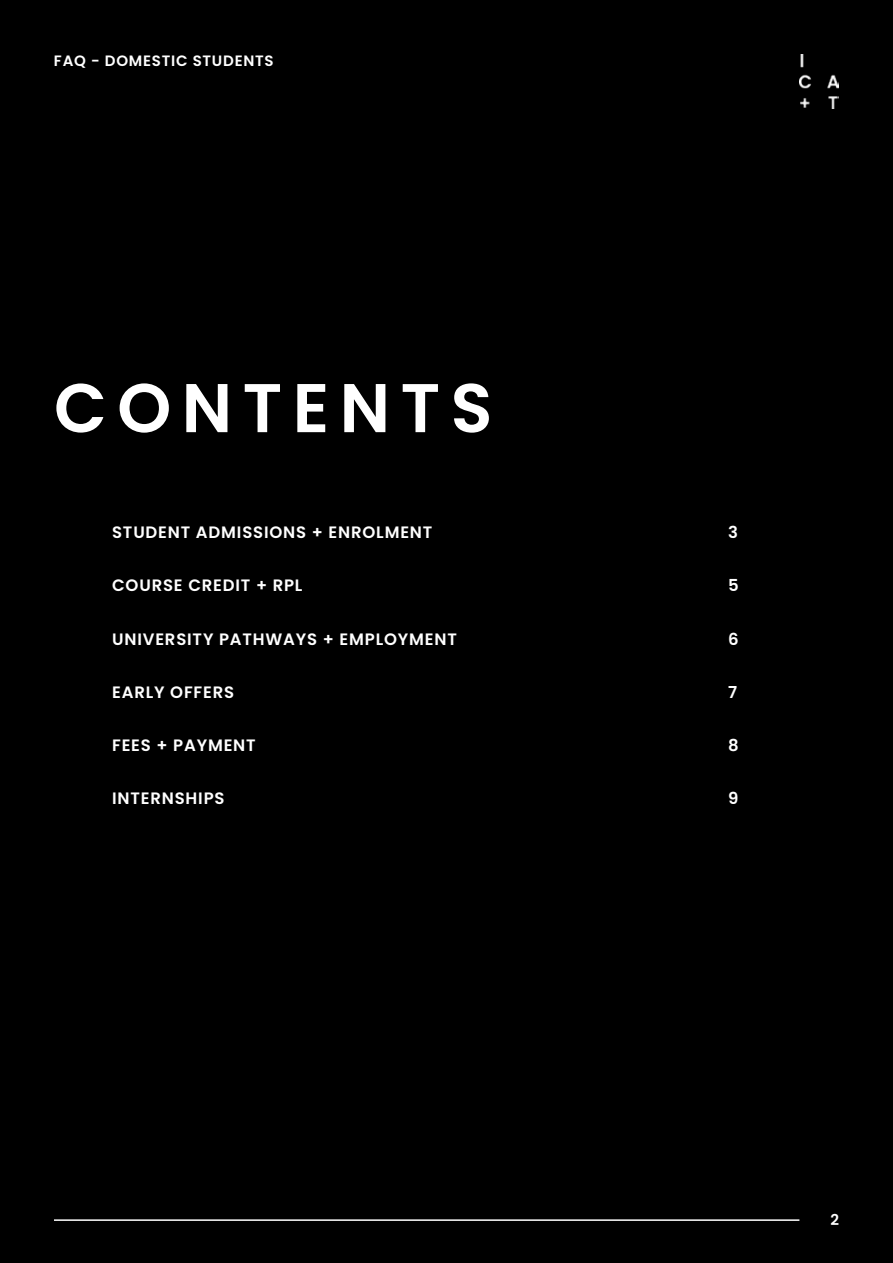
<style>
.page{position:relative;width:893px;height:1263px;background:#000}
.page>*{position:absolute;margin:0;border:0;box-sizing:border-box;transform-origin:0 0}
.t1{font:600 68.85px "Poppins";letter-spacing:.15em;color:#fff}
.t2{font:600 16.5px "Poppins";letter-spacing:.05em;color:#fff}
.t3{font:600 15px "Poppins";letter-spacing:.05em;color:#fff}
</style>
<div class="page">
<img style="left:799px;top:54px;width:40px;height:55px">
<hr style="left:54px;top:1219px;width:745px;height:2px;background:#fff">
<p class="t3" style="left:54px;top:52px;width:221px">FAQ - DOMESTIC STUDENTS</p>
<h1 class="t1" style="left:54px;top:368px;width:440px">CONTENTS</h1>
<p class="t2" style="left:112px;top:523px;width:322px">STUDENT ADMISSIONS + ENROLMENT</p>
<p class="t2" style="left:728px;top:523px;width:11px">3</p>
<p class="t2" style="left:112px;top:576px;width:192px">COURSE CREDIT + RPL</p>
<p class="t2" style="left:728px;top:576px;width:12px">5</p>
<p class="t2" style="left:112px;top:629px;width:346px">UNIVERSITY PATHWAYS + EMPLOYMENT</p>
<p class="t2" style="left:728px;top:629px;width:12px">6</p>
<p class="t2" style="left:112px;top:682px;width:124px">EARLY OFFERS</p>
<p class="t2" style="left:728px;top:682px;width:11px">7</p>
<p class="t2" style="left:112px;top:735px;width:145px">FEES + PAYMENT</p>
<p class="t2" style="left:728px;top:735px;width:12px">8</p>
<p class="t2" style="left:112px;top:789px;width:114px">INTERNSHIPS</p>
<p class="t2" style="left:728px;top:789px;width:12px">9</p>
<p class="t3" style="left:830px;top:1211px;width:10px">2</p>
</div>
